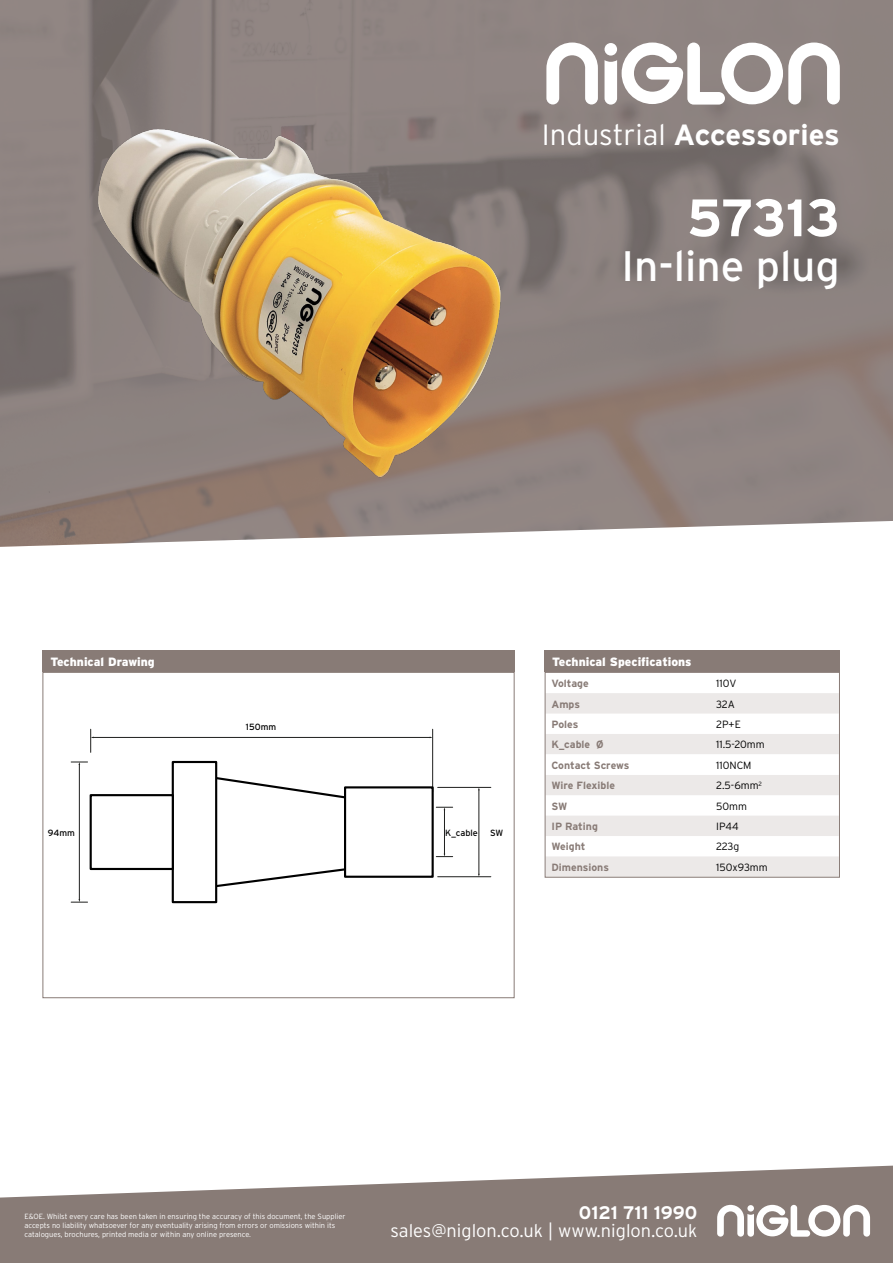
<style>
.page{position:relative;width:893px;height:1263px;background:#fff}
.page>*{position:absolute;margin:0;border:0;box-sizing:border-box;transform-origin:0 0}
.t1{font:700 52.5px "Interstate";letter-spacing:-.015em;color:#fff}
.t2{font:42.6px "Interstate";color:#fff}
.t3{font:700 29.25px "Interstate";letter-spacing:-.01em;color:#fff}
.t4{font:300 18.15px "Interstate";color:#fff}
.t5{font:700 18.15px "Interstate";color:#fff}
.t6{font:900 12px "Interstate";color:#fff}
.t7{font:700 10.5px "Interstate";color:#887b76}
.t8{font:300 10.5px "Interstate";color:#000}
.t9{font:9px "Interstate";color:#000}
.t10{font:300 7.5px/9px "Interstate";color:#fff}
.s1{font-weight:300}
</style>
<div class="page">
<svg style="left:0;top:1165px;width:893px;height:98px;fill:#887b76"></svg>
<svg style="left:717px;top:1205px;width:153px;height:32px"></svg>
<img style="left:0;top:0;width:893px;height:547px">
<svg style="left:546px;top:43px;width:52px;height:61px"></svg>
<svg style="left:604px;top:43px;width:236px;height:62px"></svg>
<svg style="left:544px;top:672px;width:296px;height:206px"></svg>
<div style="left:544px;top:651px;width:296px;height:21px;background:#887b76"></div>
<div style="left:43px;top:651px;width:471px;height:21px;background:#887b76"></div>
<svg style="left:42px;top:672px;width:473px;height:326px"></svg>
<img style="left:62px;top:90px;width:497px;height:398px">
<h3 class="t3" style="left:542px;top:117px;width:299px"><span class="s1">Industrial</span> Accessories</h3>
<h1 class="t1" style="left:687px;top:186px;width:154px">57313</h1>
<h2 class="t2" style="left:622px;top:240px;width:220px">In-line plug</h2>
<h3 class="t6" style="left:50px;top:655px;width:106px">Technical Drawing</h3>
<h3 class="t6" style="left:552px;top:655px;width:141px">Technical Specifications</h3>
<p class="t9" style="left:246px;top:721px;width:32px">150mm</p>
<p class="t9" style="left:48px;top:828px;width:29px">94mm</p>
<p class="t9" style="left:445px;top:828px;width:34px">K_cable</p>
<p class="t9" style="left:490px;top:827px;width:15px">SW</p>
<h3 class="t7" style="left:551px;top:677px;width:39px">Voltage</h3>
<h3 class="t8" style="left:716px;top:677px;width:22px">110V</h3>
<h3 class="t7" style="left:551px;top:697px;width:30px">Amps</h3>
<h3 class="t8" style="left:716px;top:697px;width:20px">32A</h3>
<h3 class="t7" style="left:551px;top:718px;width:28px">Poles</h3>
<h3 class="t8" style="left:716px;top:718px;width:26px">2P+E</h3>
<h3 class="t7" style="left:551px;top:738px;width:54px">K_cable Ø</h3>
<h3 class="t8" style="left:716px;top:738px;width:50px">11.5-20mm</h3>
<h3 class="t7" style="left:551px;top:759px;width:79px">Contact Screws</h3>
<h3 class="t8" style="left:716px;top:759px;width:37px">110NCM</h3>
<h3 class="t7" style="left:551px;top:779px;width:65px">Wire Flexible</h3>
<h3 class="t8" style="left:716px;top:779px;width:47px">2.5-6mm<sup>2</sup></h3>
<h3 class="t7" style="left:551px;top:799px;width:17px">SW</h3>
<h3 class="t8" style="left:716px;top:799px;width:32px">50mm</h3>
<h3 class="t7" style="left:551px;top:820px;width:48px">IP Rating</h3>
<h3 class="t8" style="left:716px;top:820px;width:24px">IP44</h3>
<h3 class="t7" style="left:551px;top:840px;width:35px">Weight</h3>
<h3 class="t8" style="left:716px;top:840px;width:25px">223g</h3>
<h3 class="t7" style="left:551px;top:861px;width:59px">Dimensions</h3>
<h3 class="t8" style="left:716px;top:861px;width:53px">150x93mm</h3>
<p class="t10" style="left:24px;top:1211px;width:323px">E&amp;OE. Whilst every care has been taken in ensuring the accuracy of this document, the Supplier accepts no liability whatsoever for any eventuality arising from errors or omissions within its catalogues, brochures, printed media or within any online presence.</p>
<h3 class="t5" style="left:579px;top:1202px;width:120px">0121 711 1990</h3>
<h3 class="t4" style="left:390px;top:1219px;width:308px">sales@niglon.co.uk | www.niglon.co.uk</h3>
</div>
